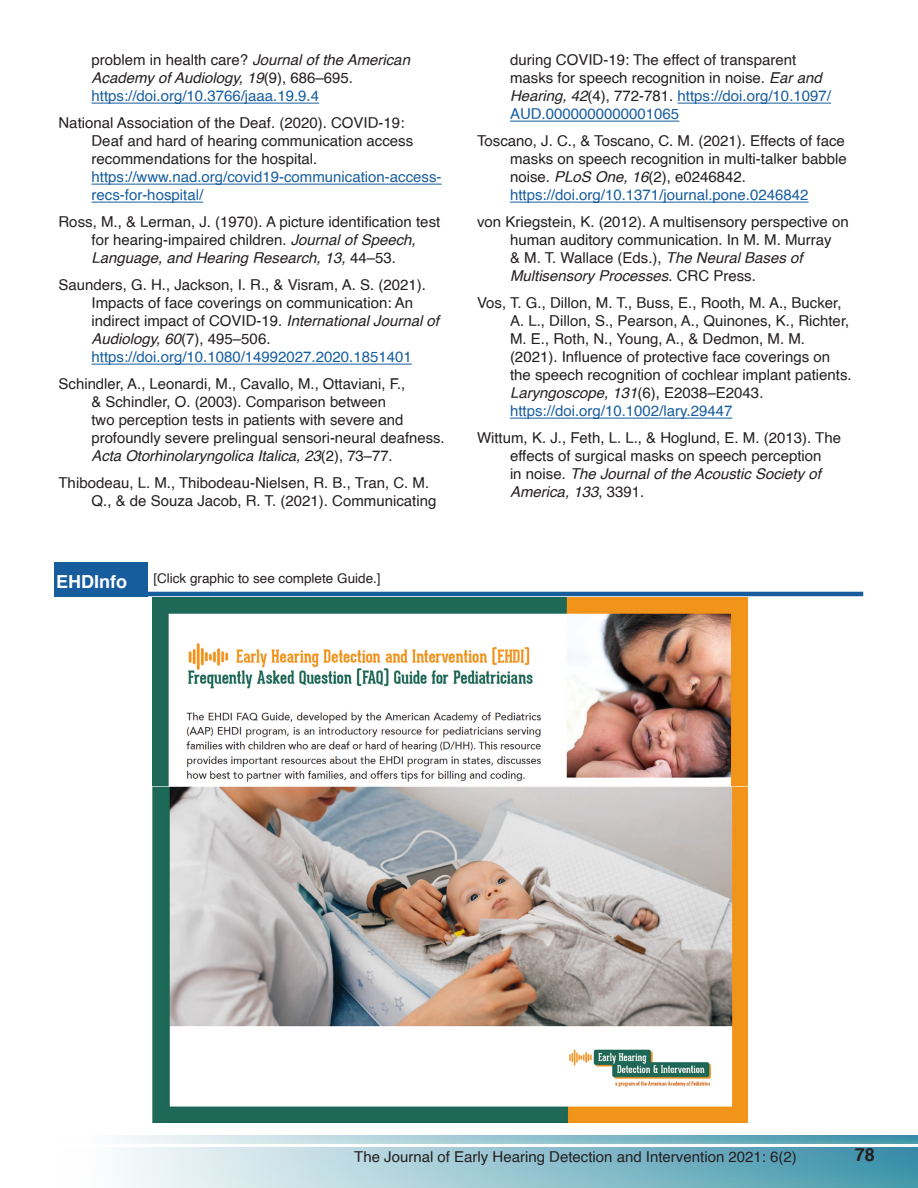
<style>
.page{position:relative;width:918px;height:1188px;background:#fff}
.page>*{position:absolute;margin:0;border:0;box-sizing:border-box;transform-origin:0 0}
.t1{font:700 18px "Helvetica";color:#fff}
.t2{font:700 18px "Helvetica";color:#231f20}
.t3{font:15px/18px "Helvetica";color:#231f20}
.t4{font:15px/18px "Helvetica";color:#175d9e}
.t5{font:italic 15px/18px "Helvetica";color:#231f20}
.t6{font:13.5px "Helvetica";color:#231f20}
.s1{font-style:normal}
.s2{font-style:italic}
.s3{color:#175d9e}
</style>
<div class="page">
<div style="left:61px;top:1148px;width:857px;height:40px;background:linear-gradient(to right,#fff,#3b91a8)"></div>
<svg style="left:122px;top:1136px;width:796px;height:7px;background:#98c5d1"></svg>
<img style="left:153px;top:597px;width:594px;height:526px">
<hr style="left:92px;top:103px;width:227px;height:1px;background:#175d9e">
<hr style="left:92px;top:184px;width:350px;height:1px;background:#175d9e">
<hr style="left:92px;top:202px;width:111px;height:1px;background:#175d9e">
<hr style="left:92px;top:364px;width:320px;height:1px;background:#175d9e">
<hr style="left:678px;top:103px;width:153px;height:1px;background:#175d9e">
<hr style="left:510px;top:121px;width:169px;height:1px;background:#175d9e">
<hr style="left:510px;top:202px;width:299px;height:1px;background:#175d9e">
<hr style="left:510px;top:418px;width:222px;height:1px;background:#175d9e">
<div style="left:54px;top:562px;width:94px;height:34px;background:#175d9e"></div>
<hr style="left:55px;top:592px;width:808px;height:4px;background:#175d9e">
<p class="t5" style="left:92px;top:51px;width:320px"><span class="s1">problem in health care?</span> Journal of the American<br>Academy of Audiology, 19<span class="s1">(9), 686–695.</span></p>
<p class="t4" style="left:92px;top:87px;width:229px">https://doi.org/10.3766/jaaa.19.9.4</p>
<p class="t3" style="left:92px;top:114px;width:323px;text-indent:-33px">National Association of the Deaf. (2020). COVID-19:<br>Deaf and hard of hearing communication access recommendations for the hospital.</p>
<p class="t4" style="left:92px;top:168px;width:352px">https://www.nad.org/covid19-communication-access&shy;recs-for-hospital/</p>
<p class="t3" style="left:92px;top:213px;width:350px;text-indent:-33px">Ross, M., &amp; Lerman, J. (1970). A picture identification test for hearing-impaired children. <span class="s2">Journal of Speech,<br>Language, and Hearing Research, 13,</span> 44–53.</p>
<p class="t3" style="left:92px;top:276px;width:349px;text-indent:-33px">Saunders, G. H., Jackson, I. R., &amp; Visram, A. S. (2021).<br>Impacts of face coverings on communication: An indirect impact of COVID-19. <span class="s2">International Journal of Audiology, 60</span>(7), 495–506.</p>
<p class="t4" style="left:92px;top:348px;width:322px">https://doi.org/10.1080/14992027.2020.1851401</p>
<p class="t3" style="left:92px;top:375px;width:355px;text-indent:-33px">Schindler, A., Leonardi, M., Cavallo, M., Ottaviani, F.,<br>&amp; Schindler, O. (2003). Comparison between<br>two perception tests in patients with severe and profoundly severe prelingual sensori-neural deafness.<br><span class="s2">Acta Otorhinolaryngolica Italica, 23</span>(2), 73–77.</p>
<p class="t3" style="left:92px;top:474px;width:346px;text-indent:-33px">Thibodeau, L. M., Thibodeau-Nielsen, R. B., Tran, C. M.<br>Q., &amp; de Souza Jacob, R. T. (2021). Communicating</p>
<p class="t1" style="left:56px;top:568px;width:72px">EHDInfo</p>
<p class="t6" style="left:153px;top:568px;width:229px">[Click graphic to see complete Guide.]</p>
<p class="t3" style="left:510px;top:51px;width:323px">during COVID-19: The effect of transparent masks for speech recognition in noise. <span class="s2">Ear and Hearing, 42</span>(4), 772-781. <span class="s3">https://doi.org/10.1097/ AUD.0000000000001065</span></p>
<p class="t3" style="left:510px;top:132px;width:338px;text-indent:-33px">Toscano, J. C., &amp; Toscano, C. M. (2021). Effects of face masks on speech recognition in multi-talker babble noise. <span class="s2">PLoS One, 16</span>(2), e0246842.</p>
<p class="t4" style="left:510px;top:186px;width:300px">https://doi.org/10.1371/journal.pone.0246842</p>
<p class="t3" style="left:510px;top:213px;width:340px;text-indent:-33px">von Kriegstein, K. (2012). A multisensory perspective on human auditory communication. In M. M. Murray<br>&amp; M. T. Wallace (Eds.), <span class="s2">The Neural Bases of Multisensory Processes</span>. CRC Press.</p>
<p class="t3" style="left:510px;top:294px;width:343px;text-indent:-33px">Vos, T. G., Dillon, M. T., Buss, E., Rooth, M. A., Bucker, A. L., Dillon, S., Pearson, A., Quinones, K., Richter, M. E., Roth, N., Young, A., &amp; Dedmon, M. M. (2021). Influence of protective face coverings on the speech recognition of cochlear implant patients.<br><span class="s2">Laryngoscope, 131</span>(6), E2038–E2043.</p>
<p class="t4" style="left:510px;top:402px;width:224px">https://doi.org/10.1002/lary.29447</p>
<p class="t3" style="left:510px;top:429px;width:333px;text-indent:-33px">Wittum, K. J., Feth, L. L., &amp; Hoglund, E. M. (2013). The effects of surgical masks on speech perception<br>in noise. <span class="s2">The Journal of the Acoustic Society of America, 133</span>, 3391.</p>
<p class="t3" style="left:354px;top:1148px;width:444px">The Journal of Early Hearing Detection and Intervention 2021: 6(2)</p>
<p class="t2" style="left:855px;top:1140px;width:22px">78</p>
</div>
